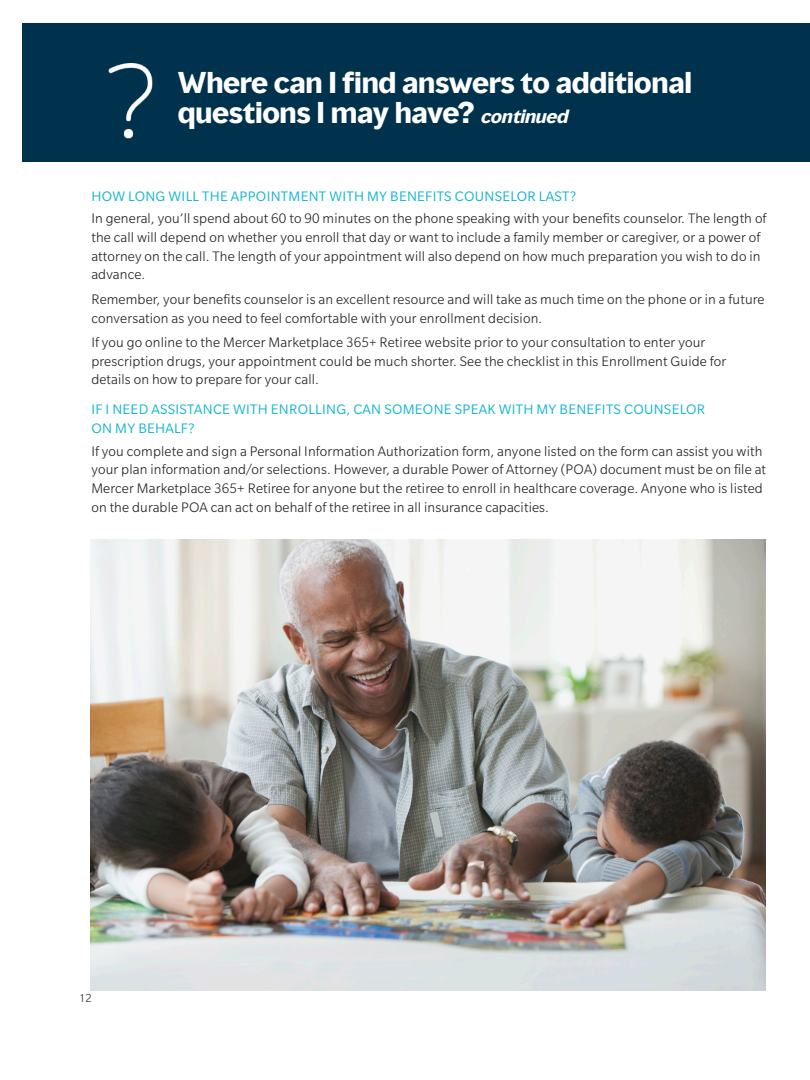
<style>
.page{position:relative;width:810px;height:1080px;background:#fff}
.page>*{position:absolute;margin:0;border:0;box-sizing:border-box;transform-origin:0 0}
.BODY{font:700 27.5px/30px "MMC Display";letter-spacing:-.01em;color:#fff}
.BODY-2{font:300 15px/18.8px "Slate Pro";letter-spacing:.01em;color:#231f20}
.blue_questions{font:15px/18.8px "Slate Pro";letter-spacing:.02em;color:#12b6d3}
.t1{font:300 12.5px "Slate Pro";color:#231f20}
.s1{font-style:italic;font-size:17.5px}
</style>
<div class="page">
<div style="left:22px;top:23px;width:788px;height:139px;background:#00324e"></div>
<img style="left:90px;top:540px;width:676px;height:450px">
<img style="left:108px;top:64px;width:45px;height:75px">
<p class="BODY" style="left:178px;top:68px;width:516px">Where can I find answers to additional questions I may have? <span class="s1">continued</span></p>
<p class="blue_questions" style="left:91px;top:186px;width:486px">HOW LONG WILL THE APPOINTMENT WITH MY BENEFITS COUNSELOR LAST?</p>
<p class="BODY-2" style="left:91px;top:209px;width:677px">In general, you’ll spend about 60 to 90 minutes on the phone speaking with your benefits counselor. The length of the call will depend on whether you enroll that day or want to include a family member or caregiver, or a power of attorney on the call. The length of your appointment will also depend on how much preparation you wish to do in advance.</p>
<p class="BODY-2" style="left:91px;top:290px;width:675px">Remember, your benefits counselor is an excellent resource and will take as much time on the phone or in a future conversation as you need to feel comfortable with your enrollment decision.</p>
<p class="BODY-2" style="left:91px;top:333px;width:637px">If you go online to the Mercer Marketplace 365+ Retiree website prior to your consultation to enter your prescription drugs, your appointment could be much shorter. See the checklist in this Enrollment Guide for details on how to prepare for your call.</p>
<p class="blue_questions" style="left:91px;top:400px;width:615px">IF I NEED ASSISTANCE WITH ENROLLING, CAN SOMEONE SPEAK WITH MY BENEFITS COUNSELOR<br>ON MY BEHALF?</p>
<p class="BODY-2" style="left:91px;top:441px;width:676px">If you complete and sign a Personal Information Authorization form, anyone listed on the form can assist you with your plan information and/or selections. However, a durable Power of Attorney (POA) document must be on file at Mercer Marketplace 365+ Retiree for anyone but the retiree to enroll in healthcare coverage. Anyone who is listed on the durable POA can act on behalf of the retiree in all insurance capacities.</p>
<p class="t1" style="left:79px;top:992px;width:14px">12</p>
</div>
